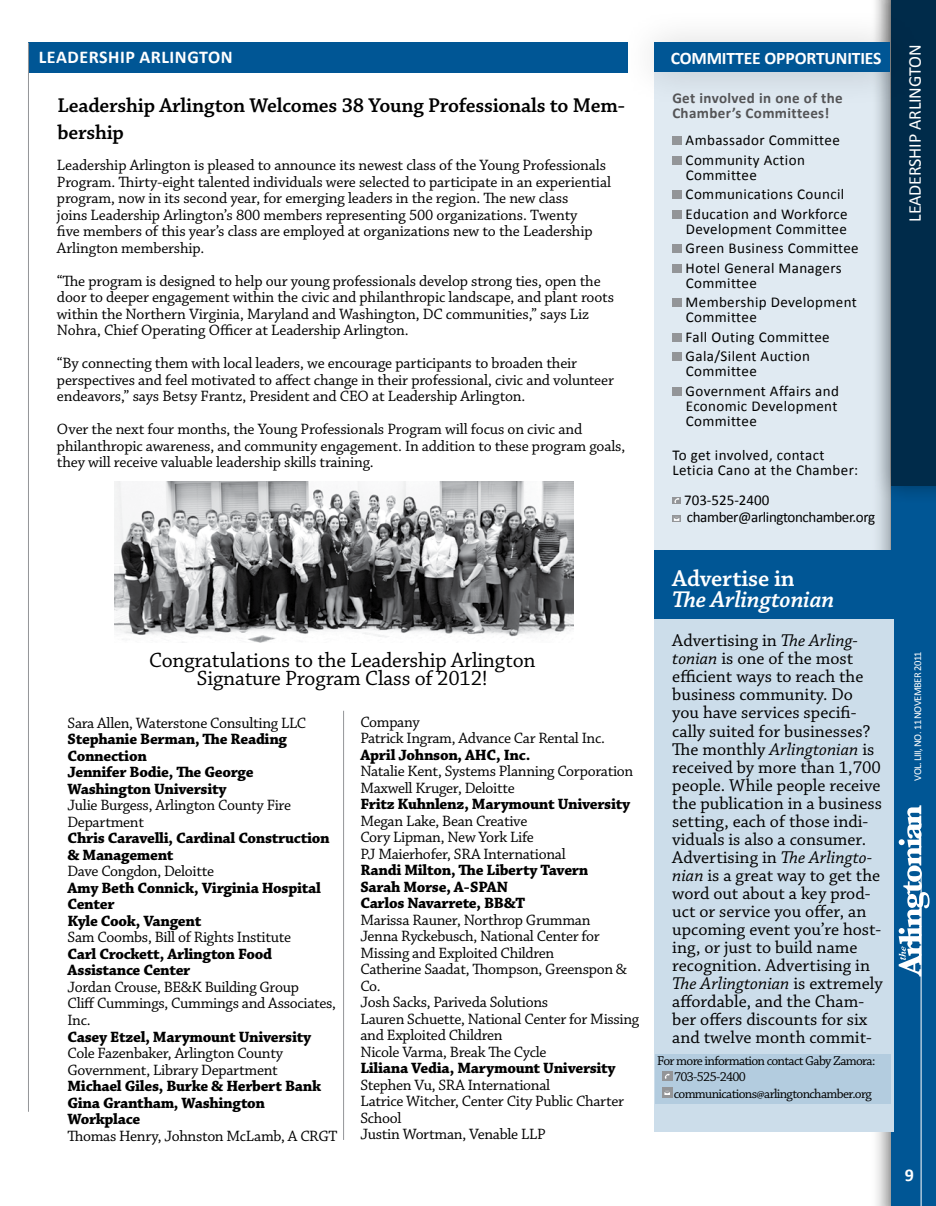
<style>
.page{position:relative;width:936px;height:1206px;background:#fff}
.page>*{position:absolute;margin:0;border:0;box-sizing:border-box;transform-origin:0 0}
.t1{font:italic 600 24px "Chaparral Pro";letter-spacing:-.01em;color:#fff}
.t2{font:600 24px "Chaparral Pro";letter-spacing:-.01em;color:#fff}
.t3{font:21.75px/18px "Chaparral Pro";letter-spacing:-.01em;color:#000;text-align:center}
.t4{font:600 21px/27px "Chaparral Pro";letter-spacing:-.01em;color:#000}
.t5{font:18px/18px "Chaparral Pro";color:#000}
.t6{font:700 18px "Calibri";color:#fff}
.t7{font:18px "Calibri";letter-spacing:-.01em;color:#fff}
.t8{font:700 17.7px "Calibri";letter-spacing:-.01em;color:#fff}
.t9{font:15.75px/16.5px "Chaparral Pro";letter-spacing:-.01em;color:#000}
.t10{font:700 15.75px/16.5px "Chaparral Pro";letter-spacing:-.02em;color:#000}
.t11{font:15px/19.5px "Calibri";letter-spacing:.025em;color:#000}
.t12{font:700 15px/15px "Calibri";letter-spacing:.025em;color:#545456}
.t13{font:15px/16.5px "Calibri";letter-spacing:-.025em;color:#000}
.t14{font:13.5px/16.5px "Chaparral Pro";letter-spacing:-.05em;color:#000}
.t15{font:10.5px "Calibri";letter-spacing:-.05em;color:#fff}
.s1{font-style:italic}
</style>
<div class="page">
<div style="left:890px;top:0;width:45px;height:1206px;background:#005695"></div>
<svg style="left:898px;top:805px;width:31px;height:171px"></svg>
<hr style="left:920px;top:873px;width:1px;height:333px;background:#fff">
<div style="left:870px;top:0;width:65px;height:506px;background:#000;opacity:.75"></div>
<div style="left:891px;top:0;width:44px;height:486px;background:#002b4a"></div>
<div style="left:28px;top:43px;width:599px;height:30px;background:#005695"></div>
<hr style="left:28px;top:43px;width:1px;height:1069px;background:#939598">
<div style="left:654px;top:51px;width:235px;height:500px;background:#e0eaf2"></div>
<div style="left:618px;top:6px;width:307px;height:103px;background:#000;opacity:.15"></div>
<div style="left:654px;top:42px;width:235px;height:30px;background:#005695"></div>
<div style="left:672px;top:137px;width:9px;height:8px;background:#939598"></div>
<div style="left:672px;top:156px;width:9px;height:9px;background:#939598"></div>
<div style="left:672px;top:191px;width:9px;height:8px;background:#939598"></div>
<div style="left:672px;top:210px;width:9px;height:9px;background:#939598"></div>
<div style="left:672px;top:245px;width:9px;height:8px;background:#939598"></div>
<div style="left:672px;top:264px;width:9px;height:9px;background:#939598"></div>
<div style="left:672px;top:299px;width:9px;height:8px;background:#939598"></div>
<div style="left:672px;top:333px;width:9px;height:9px;background:#939598"></div>
<div style="left:672px;top:353px;width:9px;height:8px;background:#939598"></div>
<div style="left:672px;top:387px;width:9px;height:9px;background:#939598"></div>
<div style="left:672px;top:497px;width:8px;height:7px;background:#939598"></div>
<svg style="left:674px;top:498px;width:5px;height:5px"></svg>
<div style="left:672px;top:515px;width:8px;height:7px;background:#939598"></div>
<svg style="left:673px;top:516px;width:6px;height:5px"></svg>
<div style="left:654px;top:550px;width:239px;height:172px;background:#005695"></div>
<div style="left:654px;top:619px;width:238px;height:513px;background:#ccddea"></div>
<div style="left:654px;top:1055px;width:236px;height:49px;background:#b3ccdf"></div>
<div style="left:661px;top:1071px;width:11px;height:10px;background:#939598"></div>
<svg style="left:664px;top:1073px;width:5px;height:6px"></svg>
<div style="left:661px;top:1087px;width:11px;height:10px;background:#939598"></div>
<svg style="left:664px;top:1090px;width:6px;height:5px"></svg>
<hr style="left:343px;top:711px;width:1px;height:429px;background:#939598">
<img style="left:114px;top:481px;width:459px;height:162px">
<p class="t6" style="left:39px;top:46px;width:19px">Leadership</p>
<p class="t6" style="left:139px;top:46px;width:23px">Arlington</p>
<h3 class="t4" style="left:57px;top:93px;width:569px">Leadership Arlington Welcomes 38 Young Professionals to Mem&shy;bership</h3>
<p class="t9" style="left:57px;top:158px;width:555px">Leadership Arlington is pleased to announce its newest class of the Young Professionals Program. Thirty-eight talented individuals were selected to participate in an experiential program, now in its second year, for emerging leaders in the region. The new class<br>joins Leadership Arlington’s 800 members representing 500 organizations. Twenty<br>five members of this year’s class are employed at organizations new to the Leadership Arlington membership.</p>
<p class="t9" style="left:57px;top:273px;width:558px">“The program is designed to help our young professionals develop strong ties, open the door to deeper engagement within the civic and philanthropic landscape, and plant roots within the Northern Virginia, Maryland and Washington, DC communities,” says Liz Nohra, Chief Operating Officer at Leadership Arlington.</p>
<p class="t9" style="left:57px;top:356px;width:558px">“By connecting them with local leaders, we encourage participants to broaden their perspectives and feel motivated to affect change in their professional, civic and volunteer endeavors,” says Betsy Frantz, President and CEO at Leadership Arlington.</p>
<p class="t9" style="left:57px;top:422px;width:569px">Over the next four months, the Young Professionals Program will focus on civic and philanthropic awareness, and community engagement. In addition to these program goals, they will receive valuable leadership skills training.</p>
<h2 class="t3" style="left:149px;top:652px;width:387px">Congratulations to the Leadership Arlington<br>Signature Program Class of 2012!</h2>
<p class="t9" style="left:67px;top:715px;width:240px">Sara Allen, Waterstone Consulting LLC</p>
<p class="t10" style="left:67px;top:732px;width:221px">Stephanie Berman, The Reading<br>Connection<br>Jennifer Bodie, The George<br>Washington University</p>
<p class="t9" style="left:67px;top:798px;width:225px">Julie Burgess, Arlington County Fire<br>Department</p>
<p class="t10" style="left:67px;top:831px;width:264px">Chris Caravelli, Cardinal Construction &amp; Management</p>
<p class="t9" style="left:67px;top:864px;width:148px">Dave Congdon, Deloitte</p>
<p class="t10" style="left:67px;top:880px;width:255px">Amy Beth Connick, Virginia Hospital<br>Center<br>Kyle Cook, Vangent</p>
<p class="t9" style="left:67px;top:930px;width:225px">Sam Coombs, Bill of Rights Institute</p>
<p class="t10" style="left:67px;top:946px;width:206px">Carl Crockett, Arlington Food<br>Assistance Center</p>
<p class="t9" style="left:67px;top:979px;width:270px">Jordan Crouse, BE&amp;K Building Group<br>Cliff Cummings, Cummings and Associates,<br>Inc.</p>
<p class="t10" style="left:67px;top:1029px;width:245px">Casey Etzel, Marymount University</p>
<p class="t9" style="left:67px;top:1045px;width:217px">Cole Fazenbaker, Arlington County<br>Government, Library Department</p>
<p class="t10" style="left:67px;top:1078px;width:255px">Michael Giles, Burke &amp; Herbert Bank<br>Gina Grantham, Washington<br>Workplace</p>
<p class="t9" style="left:67px;top:1128px;width:271px">Thomas Henry, Johnston McLamb, A CRGT</p>
<p class="t9" style="left:360px;top:714px;width:246px">Company<br>Patrick Ingram, Advance Car Rental Inc.</p>
<p class="t10" style="left:360px;top:747px;width:171px">April Johnson, AHC, Inc.</p>
<p class="t9" style="left:360px;top:763px;width:274px">Natalie Kent, Systems Planning Corporation<br>Maxwell Kruger, Deloitte</p>
<p class="t10" style="left:360px;top:796px;width:271px">Fritz Kuhnlenz, Marymount University</p>
<p class="t9" style="left:360px;top:813px;width:207px">Megan Lake, Bean Creative<br>Cory Lipman, New York Life<br>PJ Maierhofer, SRA International</p>
<p class="t10" style="left:360px;top:862px;width:229px">Randi Milton, The Liberty Tavern<br>Sarah Morse, A-SPAN<br>Carlos Navarrete, BB&amp;T</p>
<p class="t9" style="left:360px;top:912px;width:280px">Marissa Rauner, Northrop Grumman<br>Jenna Ryckebusch, National Center for<br>Missing and Exploited Children<br>Catherine Saadat, Thompson, Greenspon &amp;<br>Co.<br>Josh Sacks, Pariveda Solutions<br>Lauren Schuette, National Center for Missing and Exploited Children<br>Nicole Varma, Break The Cycle</p>
<p class="t10" style="left:360px;top:1060px;width:257px">Liliana Vedia, Marymount University</p>
<p class="t9" style="left:360px;top:1077px;width:265px">Stephen Vu, SRA International<br>Latrice Witcher, Center City Public Charter<br>School<br>Justin Wortman, Venable LLP</p>
<p class="t8" style="left:670px;top:47px;width:212px">COMMITTEE OPPORTUNITIES</p>
<p class="t12" style="left:672px;top:91px;width:172px">Get involved in one of the<br>Chamber’s Committees!</p>
<p class="t11" style="left:685px;top:131px;width:156px">Ambassador Committee<br>Community Action</p>
<p class="t11" style="left:685px;top:165px;width:164px">Committee<br>Communications Council<br>Education and Workforce</p>
<p class="t11" style="left:685px;top:219px;width:175px">Development Committee<br>Green Business Committee<br>Hotel General Managers</p>
<p class="t11" style="left:685px;top:273px;width:173px">Committee<br>Membership Development</p>
<p class="t11" style="left:685px;top:308px;width:145px">Committee<br>Fall Outing Committee<br>Gala/Silent Auction</p>
<p class="t11" style="left:685px;top:362px;width:155px">Committee<br>Government Affairs and</p>
<p class="t11" style="left:685px;top:398px;width:153px;line-height:15px">Economic Development<br>Committee</p>
<p class="t11" style="left:672px;top:448px;width:187px;line-height:15px">To get involved, contact<br>Leticia Cano at the Chamber:</p>
<p class="t13" style="left:684px;top:492px;width:192px">703-525-2400 chamber@arlingtonchamber.org</p>
<h1 class="t2" style="left:672px;top:565px;width:124px">Advertise in</h1>
<h1 class="t1" style="left:672px;top:586px;width:163px">The Arlingtonian</h1>
<p class="t5" style="left:672px;top:632px;width:212px">Advertising in <span class="s1">The Arling&shy;tonian</span> is one of the most efficient ways to reach the business community. Do you have services specifi&shy;cally suited for businesses?<br>The monthly <span class="s1">Arlingtonian</span> is received by more than 1,700 people. While people receive the publication in a business setting, each of those indi&shy;viduals is also a consumer.<br>Advertising in <span class="s1">The Arlingto&shy;nian</span> is a great way to get the word out about a key prod&shy;uct or service you offer, an upcoming event you’re host&shy;ing, or just to build name recognition. Advertising in<br><span class="s1">The Arlingtonian</span> is extremely affordable, and the Cham&shy;ber offers discounts for six and twelve month commit-</p>
<p class="t14" style="left:673px;top:1053px;width:203px;text-indent:-17px">For more information contact Gaby Zamora:<br>703-525-2400 communications@arlingtonchamber.org</p>
<p class="t7" style="left:903px;top:222px;width:178px;rotate:-90deg">LEADERSHIP ARLINGTON</p>
<p class="t15" style="left:910px;top:780px;width:131px;rotate:-90deg">VOL. LIII, NO. 11 NOVEMBER 2011</p>
<p class="t6" style="left:904px;top:1163px;width:11px">9</p>
</div>
